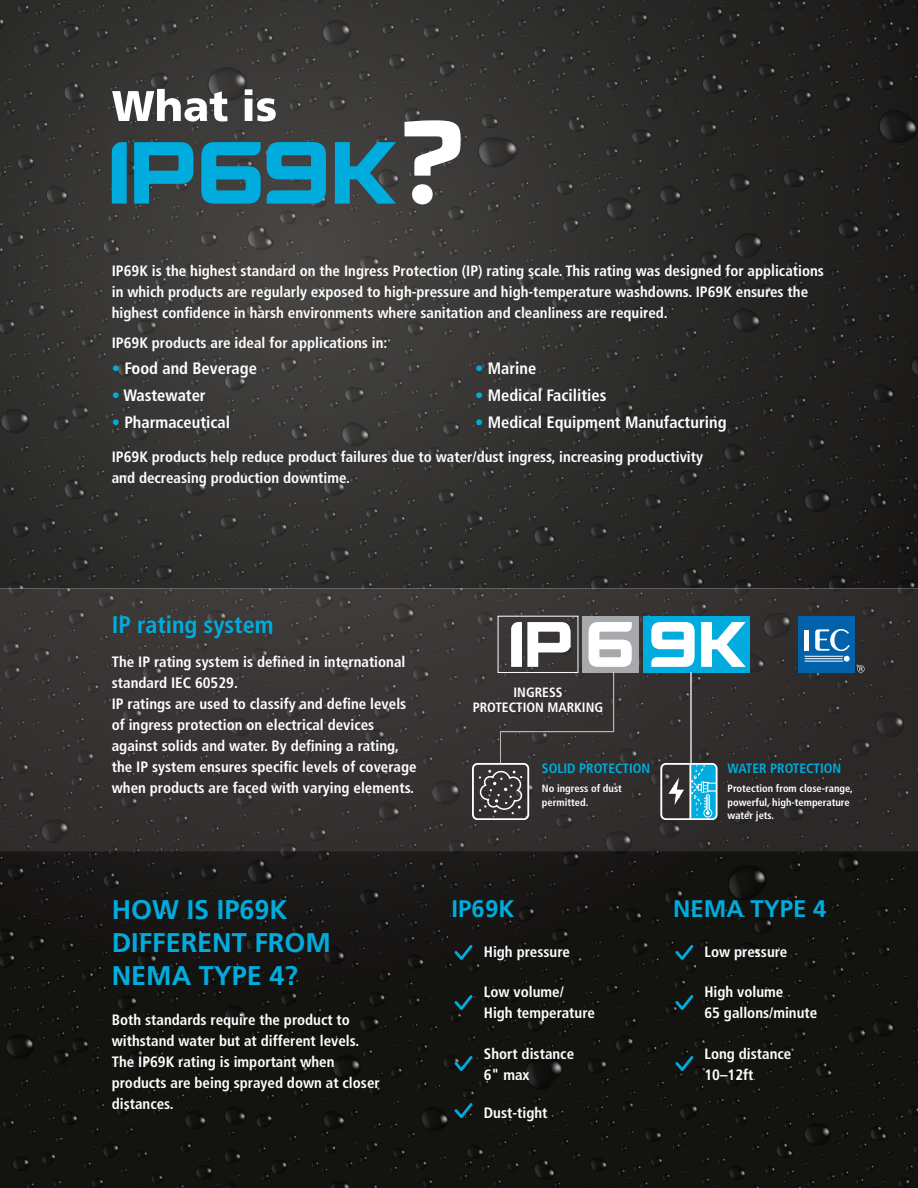
<style>
.page{position:relative;width:918px;height:1188px;background:#fff}
.page>*{position:absolute;margin:0;border:0;box-sizing:border-box;transform-origin:0 0}
.t1{font:700 27px/33px "Frutiger LT Std";color:#00acdd}
.t2{font:700 condensed 24px "Frutiger LT Std";color:#00acdd}
.t3{font:700 24px "Frutiger LT Std";color:#00acdd}
.t4{font:700 condensed 16.5px "Frutiger LT Std";color:#fff}
.t5{font:700 condensed 15px/21px "Frutiger LT Std";color:#fff}
.t6{font:700 condensed 13.5px "Frutiger LT Std";color:#00acdd}
.t7{font:700 condensed 13.5px/15px "Frutiger LT Std";color:#fff;text-align:center}
.t8{font:700 condensed 10.5px/13.5px "Frutiger LT Std";color:#fff}
.s1{color:#00acdd}
</style>
<div class="page">
<img style="left:0;top:0;width:918px;height:1188px">
<img style="left:0;top:589px;width:918px;height:262px">
<svg style="left:112px;top:142px;width:284px;height:62px;background:#18819f"></svg>
<svg style="left:112px;top:89px;width:116px;height:32px"></svg>
<svg style="left:245px;top:89px;width:31px;height:33px"></svg>
<svg style="left:404px;top:120px;width:57px;height:84px"></svg>
<div style="left:798px;top:616px;width:57px;height:57px;background:#0161aa"></div>
<svg style="left:805px;top:629px;width:45px;height:33px"></svg>
<svg style="left:857px;top:665px;width:8px;height:8px"></svg>
<svg style="left:452px;top:992px;width:22px;height:21px"></svg>
<svg style="left:673px;top:992px;width:22px;height:21px"></svg>
<svg style="left:452px;top:942px;width:22px;height:21px"></svg>
<svg style="left:673px;top:942px;width:22px;height:21px"></svg>
<svg style="left:452px;top:1053px;width:22px;height:21px"></svg>
<svg style="left:673px;top:1053px;width:22px;height:21px"></svg>
<svg style="left:452px;top:1101px;width:22px;height:20px"></svg>
<div style="left:644px;top:616px;width:106px;height:56px;background:#00acdd"></div>
<div style="left:582px;top:616px;width:57px;height:56px;background:#a8a9ad"></div>
<svg style="left:511px;top:622px;width:60px;height:45px"></svg>
<svg style="left:589px;top:622px;width:43px;height:45px"></svg>
<svg style="left:651px;top:622px;width:44px;height:45px"></svg>
<svg style="left:701px;top:622px;width:44px;height:45px"></svg>
<div style="left:500px;top:672px;width:114px;height:91px;background:#353232"></div>
<img style="left:691px;top:672px;width:1px;height:91px">
<div style="left:472px;top:763px;width:57px;height:57px;border:2px solid #fff;border-radius:5px"></div>
<svg style="left:479px;top:770px;width:44px;height:44px;background:#52504f"></svg>
<hr style="left:689px;top:764px;width:2px;height:55px;background:#fff">
<div style="left:660px;top:763px;width:58px;height:57px;border:2px solid #fff;border-radius:5px"></div>
<svg style="left:690px;top:764px;width:27px;height:55px"></svg>
<svg style="left:668px;top:777px;width:16px;height:28px"></svg>
<p class="t5" style="left:112px;top:261px;width:714px">IP69K is the highest standard on the Ingress Protection (IP) rating scale. This rating was designed for applications in which products are regularly exposed to high-pressure and high-temperature washdowns. IP69K ensures the highest confidence in harsh environments where sanitation and cleanliness are required.</p>
<p class="t5" style="left:112px;top:333px;width:277px">IP69K products are ideal for applications in:</p>
<p class="t4" style="left:112px;top:359px;width:147px"><span class="s1">•</span> Food and Beverage</p>
<p class="t4" style="left:112px;top:386px;width:96px"><span class="s1">•</span> Wastewater</p>
<p class="t4" style="left:112px;top:413px;width:120px"><span class="s1">•</span> Pharmaceutical</p>
<p class="t4" style="left:475px;top:359px;width:63px"><span class="s1">•</span> Marine</p>
<p class="t4" style="left:475px;top:386px;width:133px"><span class="s1">•</span> Medical Facilities</p>
<p class="t4" style="left:475px;top:413px;width:253px"><span class="s1">•</span> Medical Equipment Manufacturing</p>
<p class="t5" style="left:112px;top:447px;width:593px">IP69K products help reduce product failures due to water/dust ingress, increasing productivity and decreasing production downtime.</p>
<h2 class="t2" style="left:112px;top:610px;width:163px">IP rating system</h2>
<p class="t5" style="left:112px;top:652px;width:306px">The IP rating system is defined in international standard IEC 60529.<br>IP ratings are used to classify and define levels of ingress protection on electrical devices against solids and water. By defining a rating, the IP system ensures specific levels of coverage when products are faced with varying elements.</p>
<p class="t7" style="left:473px;top:685px;width:132px">INGRESS<br>PROTECTION MARKING</p>
<p class="t6" style="left:542px;top:761px;width:110px">SOLID PROTECTION</p>
<p class="t6" style="left:728px;top:761px;width:115px">WATER PROTECTION</p>
<p class="t8" style="left:542px;top:782px;width:82px">No ingress of dust permitted.</p>
<p class="t8" style="left:728px;top:782px;width:127px">Protection from close-range, powerful, high-temperature water jets.</p>
<h1 class="t1" style="left:112px;top:893px;width:177px">HOW IS IP69K</h1>
<h2 class="t3" style="left:452px;top:894px;width:64px">IP69K</h2>
<h2 class="t3" style="left:673px;top:894px;width:155px">NEMA TYPE 4</h2>
<h1 class="t1" style="left:112px;top:926px;width:221px">DIFFERENT FROM<br>NEMA TYPE 4?</h1>
<p class="t5" style="left:704px;top:982px;width:114px">High volume<br>65 gallons/minute</p>
<p class="t5" style="left:484px;top:941px;width:88px">High pressure</p>
<p class="t5" style="left:704px;top:941px;width:85px">Low pressure</p>
<p class="t5" style="left:484px;top:982px;width:113px">Low volume/<br>High temperature</p>
<p class="t5" style="left:112px;top:1010px;width:269px">Both standards require the product to withstand water but at different levels.<br>The IP69K rating is important when products are being sprayed down at closer distances.</p>
<p class="t5" style="left:704px;top:1043px;width:88px">Long distance<br>10–12ft</p>
<p class="t5" style="left:484px;top:1043px;width:92px">Short distance<br>6" max</p>
<p class="t5" style="left:484px;top:1102px;width:65px">Dust-tight</p>
</div>
